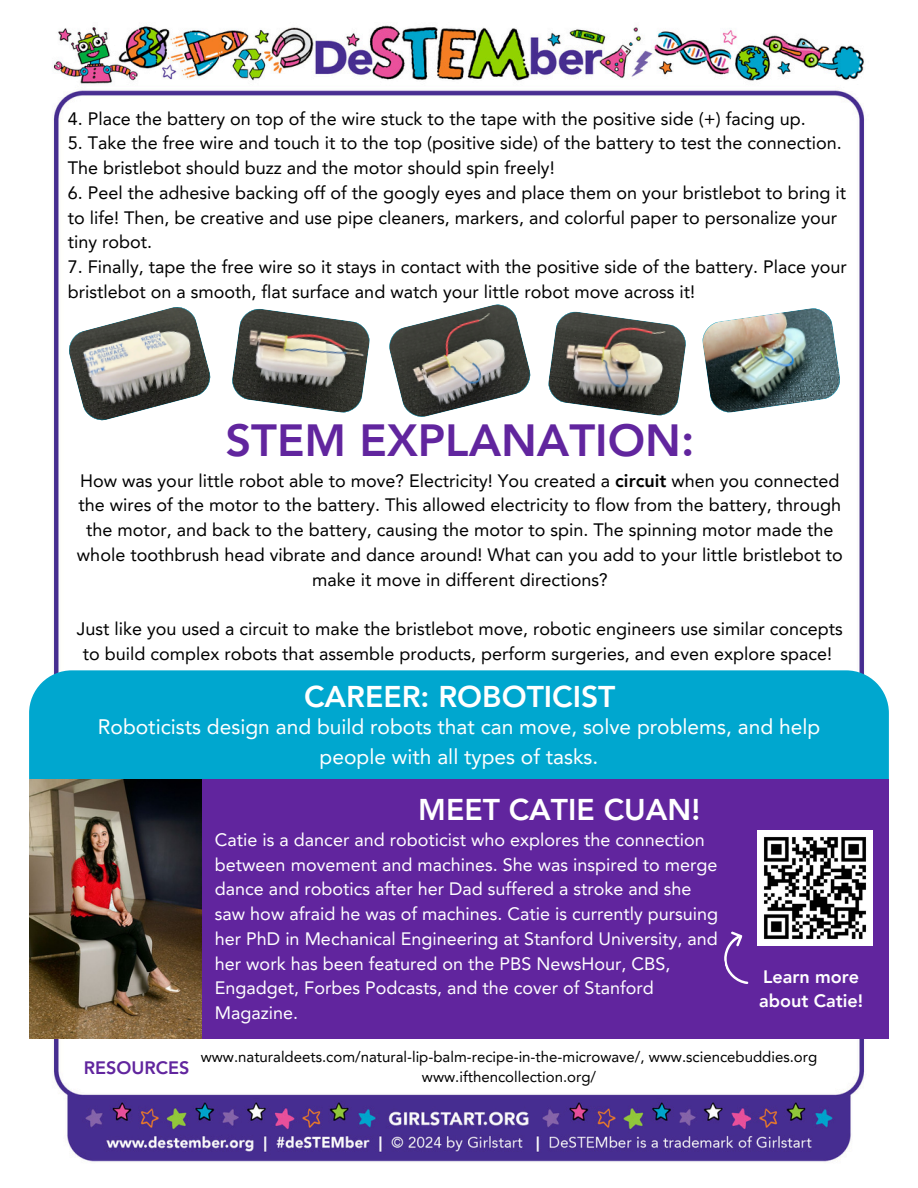
<style>
.page{position:relative;width:918px;height:1188px;background:#fff}
.page>*{position:absolute;margin:0;border:0;box-sizing:border-box;transform-origin:0 0}
.t1{font:800 45px "Avenir LT Pro";color:#61259e}
.t2{font:800 30px "Avenir LT Pro";color:#fff}
.t3{font:21px/29.2px "Avenir LT Pro";color:#fff;text-align:center}
.t4{font:18px/24.8px "Avenir LT Pro";color:#000}
.t5{font:18px/24.8px "Avenir LT Pro";color:#fff}
.t6{font:800 18px/24.8px "Avenir LT Pro";color:#fff}
.t7{font:800 18px "Avenir LT Pro";color:#61259e}
.t8{font:15px "Avenir LT Pro";color:#000}
.s1{font-weight:800}
</style>
<div class="page">
<img style="left:29px;top:25px;width:860px;height:1137px">
<div style="left:29px;top:670px;width:859px;height:109px;background:#00a7cf"></div>
<div style="left:29px;top:779px;width:859px;height:259px;background:#61259e"></div>
<svg style="left:724px;top:931px;width:25px;height:53px"></svg>
<svg style="left:67px;top:305px;width:145px;height:117px"></svg>
<svg style="left:231px;top:307px;width:140px;height:107px"></svg>
<svg style="left:387px;top:302px;width:145px;height:117px"></svg>
<img style="left:547px;top:310px;width:140px;height:107px">
<img style="left:701px;top:307px;width:141px;height:107px">
<img style="left:29px;top:779px;width:172px;height:259px">
<img style="left:758px;top:831px;width:115px;height:115px">
<h2 class="t4" style="left:68px;top:108px;width:740px">4. Place the battery on top of the wire stuck to the tape with the positive side (+) facing up.</h2>
<h2 class="t4" style="left:68px;top:132px;width:776px">5. Take the free wire and touch it to the top (positive side) of the battery to test the connection.<br>The bristlebot should buzz and the motor should spin freely!</h2>
<h2 class="t4" style="left:68px;top:182px;width:780px">6. Peel the adhesive backing off of the googly eyes and place them on your bristlebot to bring it to life! Then, be creative and use pipe cleaners, markers, and colorful paper to personalize your tiny robot.</h2>
<h2 class="t4" style="left:68px;top:256px;width:781px">7. Finally, tape the free wire so it stays in contact with the positive side of the battery. Place your bristlebot on a smooth, flat surface and watch your little robot move across it!</h2>
<p class="t1" style="left:225px;top:422px;width:471px">STEM EXPLANATION:</p>
<p class="t4" style="left:77px;top:470px;width:767px;text-align:center">How was your little robot able to move? Electricity! You created a <span class="s1">circuit</span> when you connected the wires of the motor to the battery. This allowed electricity to flow from the battery, through the motor, and back to the battery, causing the motor to spin. The spinning motor made the whole toothbrush head vibrate and dance around! What can you add to your little bristlebot to make it move in different directions?</p>
<h1 class="t4" style="left:77px;top:618px;width:768px;text-align:center">Just like you used a circuit to make the bristlebot move, robotic engineers use similar concepts to build complex robots that assemble products, perform surgeries, and even explore space!</h1>
<h6 class="t2" style="left:304px;top:684px;width:313px">CAREER: ROBOTICIST</h6>
<h2 class="t3" style="left:98px;top:714px;width:724px">Roboticists design and build robots that can move, solve problems, and help people with all types of tasks.</h2>
<h3 class="t7" style="left:84px;top:1060px;width:107px">RESOURCES</h3>
<h6 class="t2" style="left:418px;top:798px;width:284px">MEET CATIE CUAN!</h6>
<p class="t5" style="left:215px;top:829px;width:505px">Catie is a dancer and roboticist who explores the connection between movement and machines. She was inspired to merge dance and robotics after her Dad suffered a stroke and she saw how afraid he was of machines. Catie is currently pursuing her PhD in Mechanical Engineering at Stanford University, and her work has been featured on the PBS NewsHour, CBS, Engadget, Forbes Podcasts, and the cover of Stanford Magazine.</p>
<p class="t6" style="left:759px;top:966px;width:105px">Learn more about Catie!</p>
<h6 class="t8" style="left:201px;top:1050px;width:618px">www.naturaldeets.com/natural-lip-balm-recipe-in-the-microwave/, www.sciencebuddies.org</h6>
<p class="t8" style="left:422px;top:1071px;width:176px">www.ifthencollection.org/</p>
</div>
